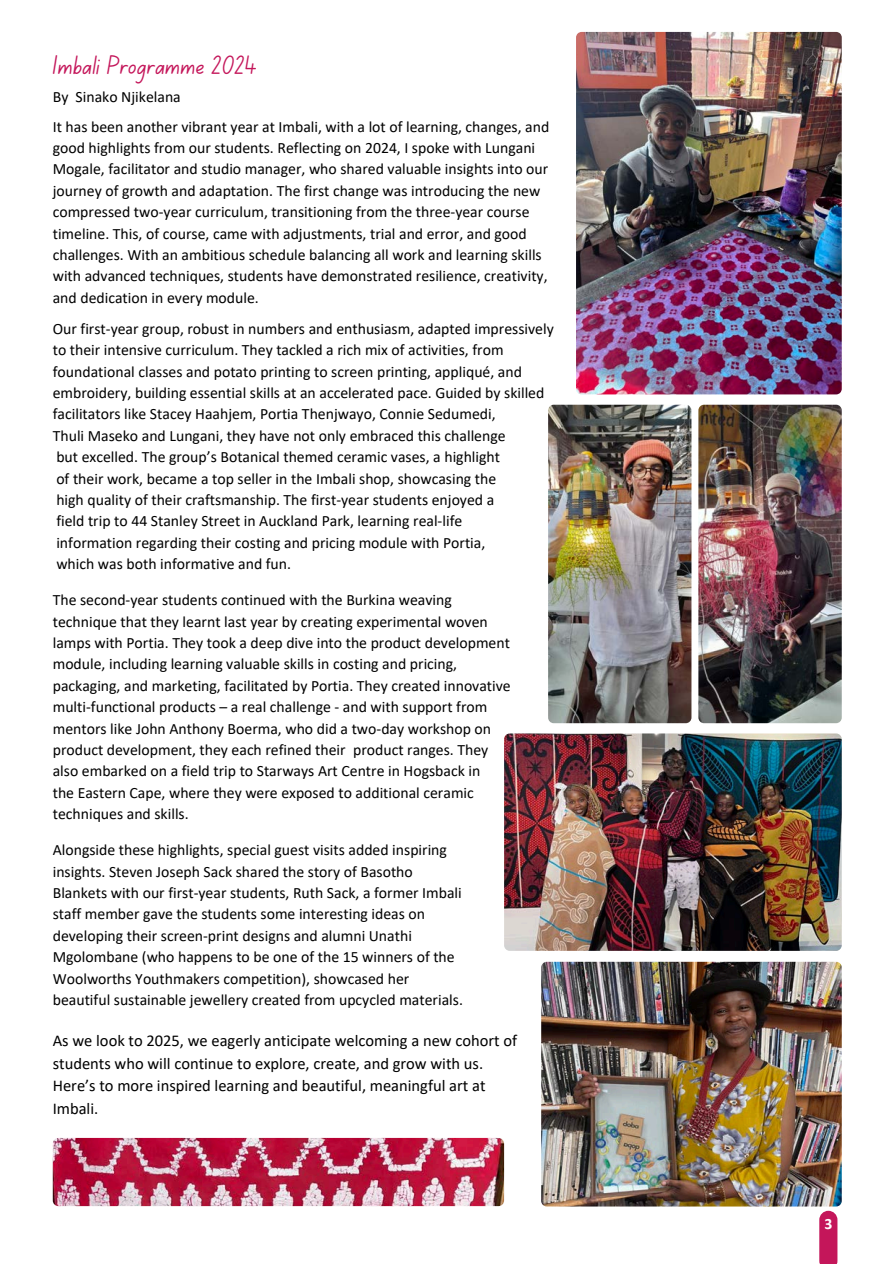
<style>
.page{position:relative;width:894px;height:1264px;background:#fff}
.page>*{position:absolute;margin:0;border:0;box-sizing:border-box;transform-origin:0 0}
.t1{font:27px "Canva School Font";color:#c4165a}
.t2{font:16.5px/22.5px "Calibri";color:#000}
.t3{font:15.75px/21.3px "Calibri";color:#000}
.t4{font:700 15.75px "Calibri";color:#fff}
</style>
<div class="page">
<svg style="left:819px;top:1210px;width:18px;height:53px"></svg>
<img style="left:576px;top:32px;width:265px;height:362px">
<img style="left:504px;top:733px;width:337px;height:217px;border-radius:6px">
<img style="left:541px;top:961px;width:300px;height:245px;border-radius:6px">
<img style="left:53px;top:1137px;width:451px;height:69px;border-radius:6px">
<img style="left:698px;top:405px;width:143px;height:318px;border-radius:6px">
<img style="left:548px;top:405px;width:143px;height:318px;border-radius:6px">
<p class="t1" style="left:53px;top:53px;width:206px">Imbali Programme 2024</p>
<p class="t3" style="left:53px;top:88px;width:129px">By Sinako Njikelana</p>
<p class="t3" style="left:53px;top:117px;width:498px">It has been another vibrant year at Imbali, with a lot of learning, changes, and good highlights from our students. Reflecting on 2024, I spoke with Lungani Mogale, facilitator and studio manager, who shared valuable insights into our journey of growth and adaptation. The first change was introducing the new compressed two-year curriculum, transitioning from the three-year course timeline. This, of course, came with adjustments, trial and error, and good challenges. With an ambitious schedule balancing all work and learning skills with advanced techniques, students have demonstrated resilience, creativity, and dedication in every module.</p>
<p class="t3" style="left:53px;top:319px;width:502px">Our first-year group, robust in numbers and enthusiasm, adapted impressively to their intensive curriculum. They tackled a rich mix of activities, from foundational classes and potato printing to screen printing, appliqué, and embroidery, building essential skills at an accelerated pace. Guided by skilled facilitators like Stacey Haahjem, Portia Thenjwayo, Connie Sedumedi,</p>
<p class="t3" style="left:53px;top:426px;width:454px">Thuli Maseko and Lungani, they have not only embraced this challenge</p>
<p class="t3" style="left:56px;top:447px;width:445px">but excelled. The group’s Botanical themed ceramic vases, a highlight</p>
<p class="t3" style="left:56px;top:469px;width:441px">of their work, became a top seller in the Imbali shop, showcasing the</p>
<p class="t3" style="left:56px;top:490px;width:439px">high quality of their craftsmanship. The first-year students enjoyed a</p>
<p class="t3" style="left:56px;top:512px;width:407px">field trip to 44 Stanley Street in Auckland Park, learning real-life</p>
<p class="t3" style="left:56px;top:533px;width:430px">information regarding their costing and pricing module with Portia,</p>
<p class="t3" style="left:56px;top:554px;width:236px">which was both informative and fun.</p>
<h1 class="t3" style="left:53px;top:590px;width:459px">The second-year students continued with the Burkina weaving technique that they learnt last year by creating experimental woven lamps with Portia. They took a deep dive into the product development module, including learning valuable skills in costing and pricing, packaging, and marketing, facilitated by Portia. They created innovative multi-functional products – a real challenge - and with support from mentors like John Anthony Boerma, who did a two-day workshop on product development, they each refined their product ranges. They</h1>
<p class="t3" style="left:53px;top:761px;width:429px">also embarked on a field trip to Starways Art Centre in Hogsback in</p>
<p class="t3" style="left:53px;top:783px;width:422px">the Eastern Cape, where they were exposed to additional ceramic techniques and skills.</p>
<p class="t3" style="left:53px;top:840px;width:411px">Alongside these highlights, special guest visits added inspiring insights. Steven Joseph Sack shared the story of Basotho Blankets with our first-year students, Ruth Sack, a former Imbali staff member gave the students some interesting ideas on developing their screen-print designs and alumni Unathi Mgolombane (who happens to be one of the 15 winners of the Woolworths Youthmakers competition), showcased her beautiful sustainable jewellery created from upcycled materials.</p>
<p class="t2" style="left:53px;top:1030px;width:466px">As we look to 2025, we eagerly anticipate welcoming a new cohort of students who will continue to explore, create, and grow with us.</p>
<p class="t2" style="left:53px;top:1075px;width:434px">Here’s to more inspired learning and beautiful, meaningful art at<br>Imbali.</p>
<p class="t4" style="left:824px;top:1216px;width:9px">3</p>
</div>
